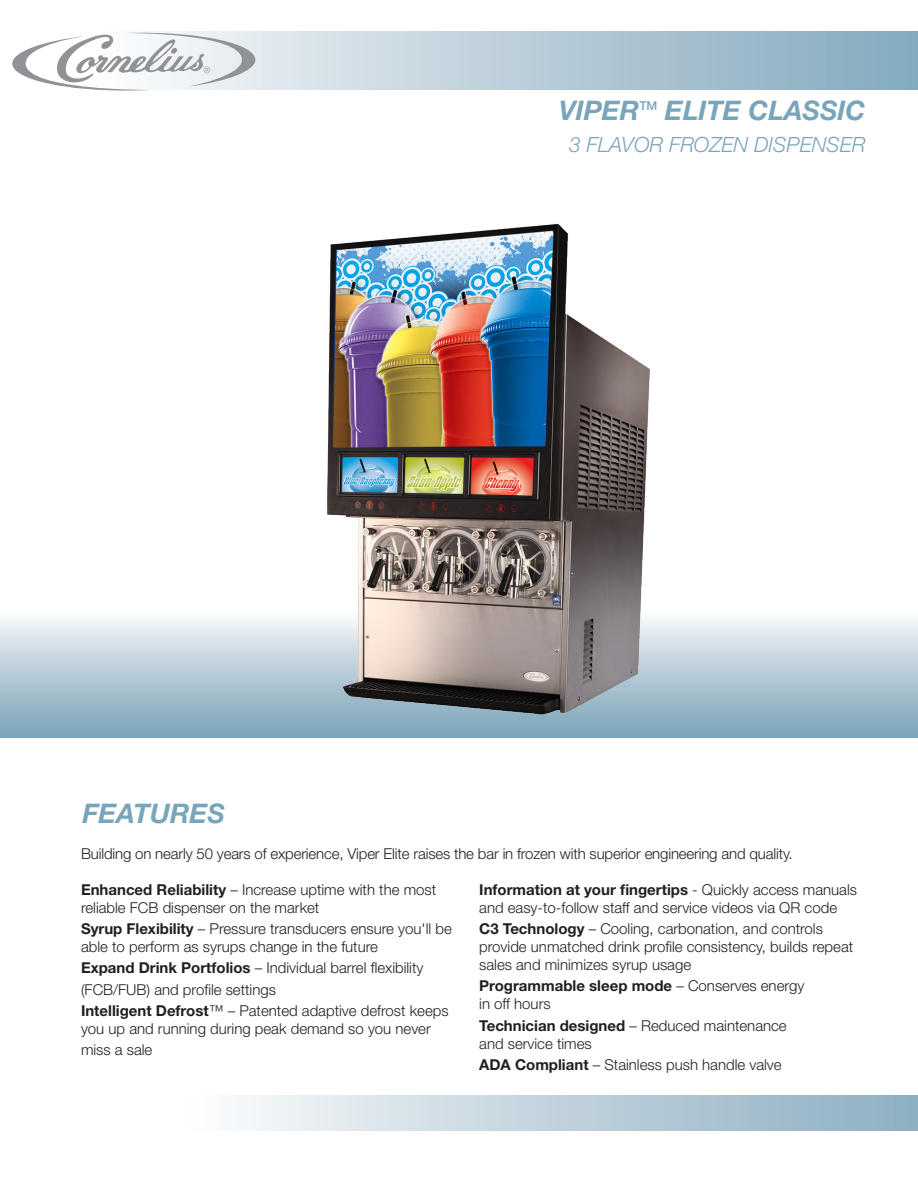
<style>
.page{position:relative;width:918px;height:1188px;background:#fff}
.page>*{position:absolute;margin:0;border:0;box-sizing:border-box;transform-origin:0 0}
._1-TITLE{font:italic 700 27px "Helvetica Neue LT Std";color:#79a5ba}
._2-DESCRIPTION{font:italic 300 21px "Helvetica Neue LT Std";color:#79a5ba}
._3-Bullets{font:300 15px/18px "Helvetica Neue LT Std";color:#231f20}
.s1{font-weight:700}
</style>
<div class="page">
<div style="left:0;top:610px;width:918px;height:127px;background:linear-gradient(to bottom,#fbfafb,#77a1b7)"></div>
<svg style="left:256px;top:32px;width:662px;height:58px;background:#b2c8d5"></svg>
<svg style="left:12px;top:32px;width:244px;height:59px"></svg>
<div style="left:0;top:1096px;width:918px;height:35px;background:linear-gradient(to right,#fff,#8eafc2)"></div>
<img style="left:314px;top:223px;width:352px;height:513px">
<p class="_1-TITLE" style="left:82px;top:797px;width:144px">FEATURES</p>
<p class="_1-TITLE" style="left:559px;top:93px;width:308px">VIPER<sup>TM</sup> ELITE CLASSIC</p>
<p class="_2-DESCRIPTION" style="left:569px;top:132px;width:298px">3 FLAVOR FROZEN DISPENSER</p>
<p class="_3-Bullets" style="left:81px;top:845px;width:713px">Building on nearly 50 years of experience, Viper Elite raises the bar in frozen with superior engineering and quality.</p>
<p class="_3-Bullets" style="left:81px;top:880px;width:357px"><span class="s1">Enhanced Reliability</span> – Increase uptime with the most reliable FCB dispenser on the market</p>
<p class="_3-Bullets" style="left:81px;top:920px;width:372px"><span class="s1">Syrup Flexibility</span> – Pressure transducers ensure you'll be able to perform as syrups change in the future</p>
<p class="_3-Bullets" style="left:81px;top:959px;width:344px"><span class="s1">Expand Drink Portfolios</span> – Individual barrel flexibility</p>
<p class="_3-Bullets" style="left:81px;top:980px;width:197px">(FCB/FUB) and profile settings</p>
<p class="_3-Bullets" style="left:81px;top:1001px;width:369px"><span class="s1">Intelligent Defrost</span>™ – Patented adaptive defrost keeps you up and running during peak demand so you never</p>
<p class="_3-Bullets" style="left:81px;top:1041px;width:73px">miss a sale</p>
<p class="_3-Bullets" style="left:479px;top:880px;width:379px"><span class="s1">Information at your fingertips</span> - Quickly access manuals and easy-to-follow staff and service videos via QR code</p>
<p class="_3-Bullets" style="left:479px;top:920px;width:375px"><span class="s1">C3 Technology</span> – Cooling, carbonation, and controls provide unmatched drink profile consistency, builds repeat sales and minimizes syrup usage</p>
<p class="_3-Bullets" style="left:479px;top:977px;width:327px"><span class="s1">Programmable sleep mode</span> – Conserves energy in off hours</p>
<p class="_3-Bullets" style="left:479px;top:1016px;width:309px"><span class="s1">Technician designed</span> – Reduced maintenance and service times</p>
<p class="_3-Bullets" style="left:479px;top:1055px;width:304px"><span class="s1">ADA Compliant</span> – Stainless push handle valve</p>
</div>
